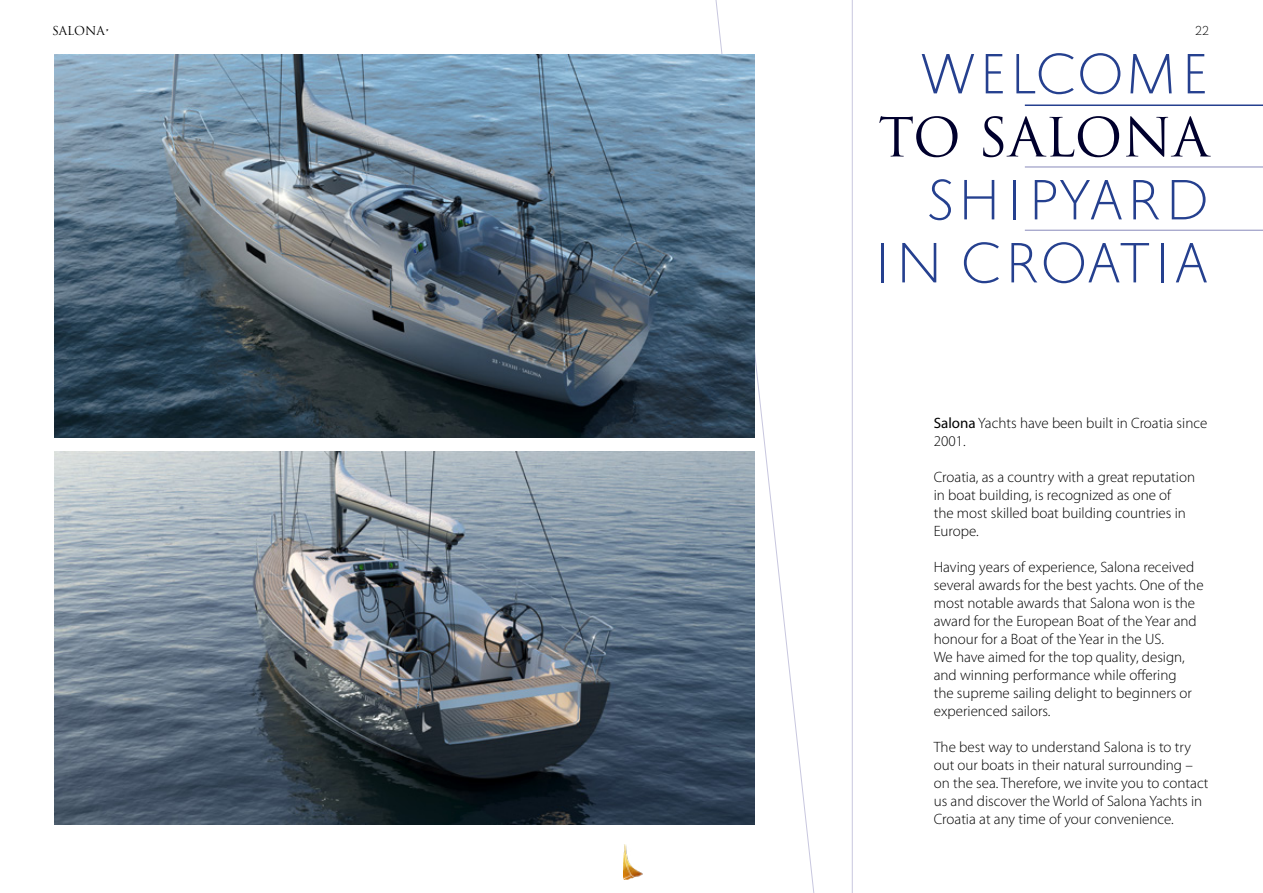
<style>
.page{position:relative;width:1263px;height:893px;background:#fff}
.page>*{position:absolute;margin:0;border:0;box-sizing:border-box;transform-origin:0 0}
.t1{font:300 52.5px/63px "Trajana Sans";color:#25408f;text-align:right}
.t2{font:52.5px "Trajan Pro";color:#00002d}
.t3{font:300 15px/18px "Myriad Pro";color:#000}
.t4{font:12px "Trajan Pro";color:#000}
.t5{font:300 12px "Trajana Sans";color:#000}
.s1{font-weight:400}
</style>
<div class="page">
<hr style="left:852px;top:0;width:1px;height:893px;background:#c8c7df">
<svg style="left:715px;top:0;width:100px;height:893px"></svg>
<hr style="left:1025px;top:104px;width:238px;height:2px;background:#25408f">
<hr style="left:1025px;top:167px;width:238px;height:1px;background:#8889ba">
<hr style="left:1025px;top:230px;width:238px;height:1px;background:#8889ba">
<img style="left:623px;top:844px;width:19px;height:35px">
<img style="left:54px;top:54px;width:701px;height:384px">
<img style="left:54px;top:451px;width:701px;height:374px">
<p class="t4" style="left:52px;top:23px;width:59px">SALONA•</p>
<p class="t5" style="left:1195px;top:23px;width:15px">22</p>
<h1 class="t1" style="left:919px;top:43px;width:291px">WELCOME</h1>
<h1 class="t2" style="left:878px;top:104px;width:332px">TO SALONA</h1>
<h1 class="t1" style="left:871px;top:169px;width:339px">SHIPYARD<br>IN CROATIA</h1>
<p class="t3" style="left:934px;top:415px;width:275px"><span class="s1">Salona</span> Yachts have been built in Croatia since<br>2001.</p>
<p class="t3" style="left:934px;top:469px;width:263px">Croatia, as a country with a great reputation in boat building, is recognized as one of<br>the most skilled boat building countries in Europe.</p>
<p class="t3" style="left:934px;top:559px;width:271px">Having years of experience, Salona received several awards for the best yachts. One of the most notable awards that Salona won is the award for the European Boat of the Year and honour for a Boat of the Year in the US.<br>We have aimed for the top quality, design, and winning performance while offering<br>the supreme sailing delight to beginners or experienced sailors.</p>
<p class="t3" style="left:934px;top:739px;width:276px">The best way to understand Salona is to try out our boats in their natural surrounding – on the sea. Therefore, we invite you to contact us and discover the World of Salona Yachts in Croatia at any time of your convenience.</p>
</div>
